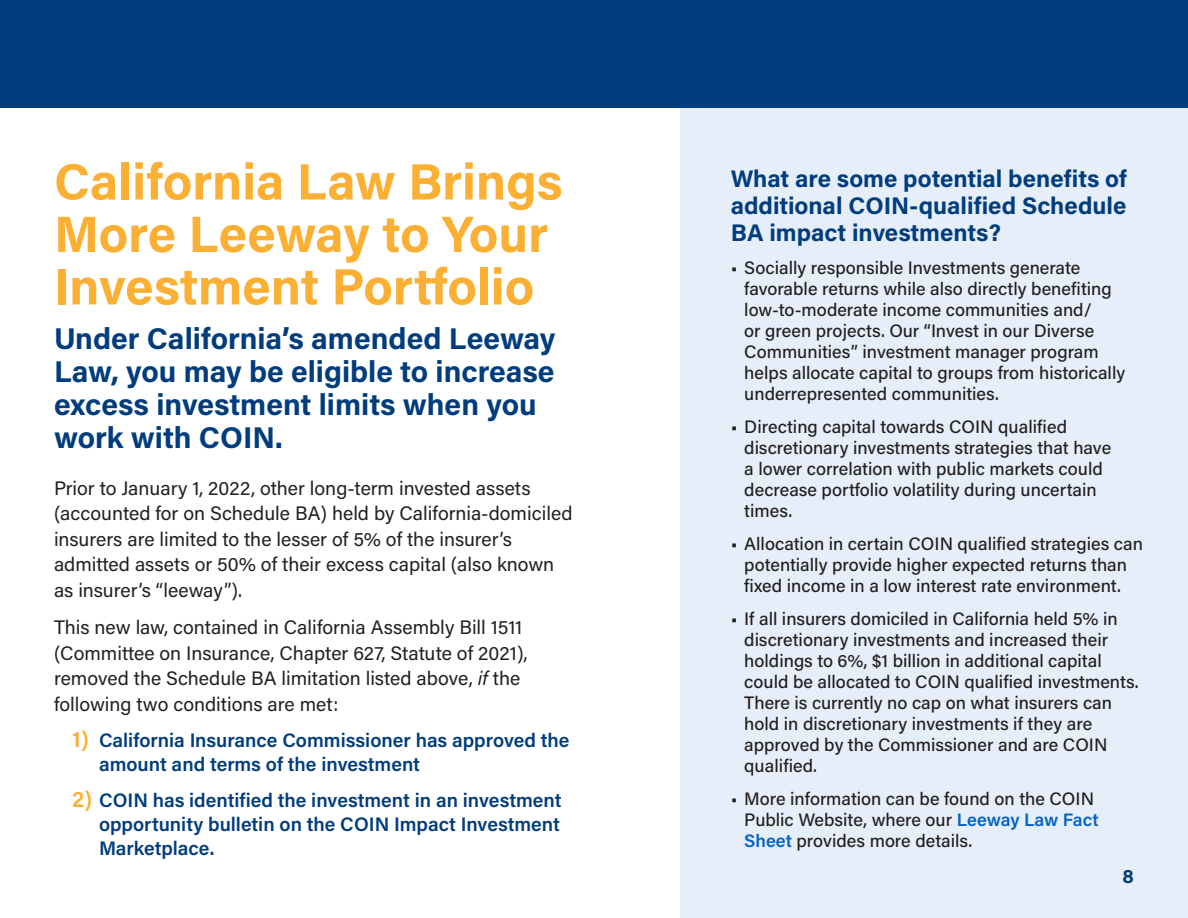
<style>
.page{position:relative;width:1188px;height:918px;background:#fff}
.page>*{position:absolute;margin:0;border:0;box-sizing:border-box;transform-origin:0 0}
.Head_1{font:700 51px/52.5px "Acumin Pro";letter-spacing:-.005em;color:#fbb033}
.Sub_2{font:700 30px/33px "Acumin Pro";color:#013d7d}
.Sub_2-2{font:700 24px/27px "Acumin Pro";color:#013d7d;text-align:justify}
.Body{font:19.5px/25.5px "Acumin Pro";color:#231f20}
.t1{font:600 19.5px/24px "Acumin Pro";color:#013d7d}
.t2{font:700 19.5px "Acumin Pro";color:#013d7d}
.Body-2{font:500 18px/21px "Acumin Pro";color:#231f20}
.s1{font-style:italic}
.s2{font-size:22.5px;color:#fbb033}
.s3{font-weight:600;color:#0563c1}
</style>
<div class="page">
<div style="left:0;top:0;width:1188px;height:108px;background:#013d7d"></div>
<div style="left:680px;top:108px;width:508px;height:810px;background:#e6eff9"></div>
<p class="Head_1" style="left:54px;top:153px;width:510px">California Law Brings<br>More Leeway to Your<br>Investment Portfolio</p>
<p class="Sub_2" style="left:54px;top:321px;width:503px">Under California’s amended Leeway<br>Law, you may be eligible to increase excess investment limits when you work with COIN.</p>
<p class="Body" style="left:54px;top:475px;width:520px">Prior to January 1, 2022, other long-term invested assets (accounted for on Schedule BA) held by California-domiciled insurers are limited to the lesser of 5% of the insurer’s admitted assets or 50% of their excess capital (also known as insurer’s “leeway”).</p>
<p class="Body" style="left:54px;top:614px;width:475px">This new law, contained in California Assembly Bill 1511 (Committee on Insurance, Chapter 627, Statute of 2021), removed the Schedule BA limitation listed above, <span class="s1">if</span> the following two conditions are met:</p>
<p class="t1" style="left:99px;top:727px;width:472px;text-indent:-27px"><span class="s2">1)</span> California Insurance Commissioner has approved the amount and terms of the investment</p>
<p class="t1" style="left:99px;top:787px;width:464px;text-align:justify;text-indent:-27px"><span class="s2">2)</span> COIN has identified the investment in an investment opportunity bulletin on the COIN Impact Investment Marketplace.</p>
<p class="Sub_2-2" style="left:731px;top:164px;width:398px">What are some potential benefits of additional COIN-qualified Schedule BA impact investments?</p>
<p class="Body-2" style="left:744px;top:257px;width:383px;text-indent:-14px">• Socially responsible Investments generate favorable returns while also directly benefiting low-to-moderate income communities and/<br>or green projects. Our “Invest in our Diverse Communities” investment manager program helps allocate capital to groups from historically underrepresented communities.</p>
<p class="Body-2" style="left:744px;top:416px;width:368px;text-indent:-14px">• Directing capital towards COIN qualified discretionary investments strategies that have a lower correlation with public markets could decrease portfolio volatility during uncertain times.</p>
<p class="Body-2" style="left:731px;top:533px;width:414px;text-align:center">• Allocation in certain COIN qualified strategies can potentially provide higher expected returns than fixed income in a low interest rate environment.</p>
<p class="Body-2" style="left:744px;top:608px;width:396px;text-indent:-14px">• If all insurers domiciled in California held 5% in discretionary investments and increased their holdings to 6%, $1 billion in additional capital could be allocated to COIN qualified investments.<br>There is currently no cap on what insurers can hold in discretionary investments if they are approved by the Commissioner and are COIN qualified.</p>
<p class="Body-2" style="left:744px;top:788px;width:356px;text-indent:-14px">• More information can be found on the COIN<br>Public Website, where our <span class="s3">Leeway Law Fact<br>Sheet</span> provides more details.</p>
<p class="t2" style="left:1123px;top:862px;width:13px">8</p>
</div>
